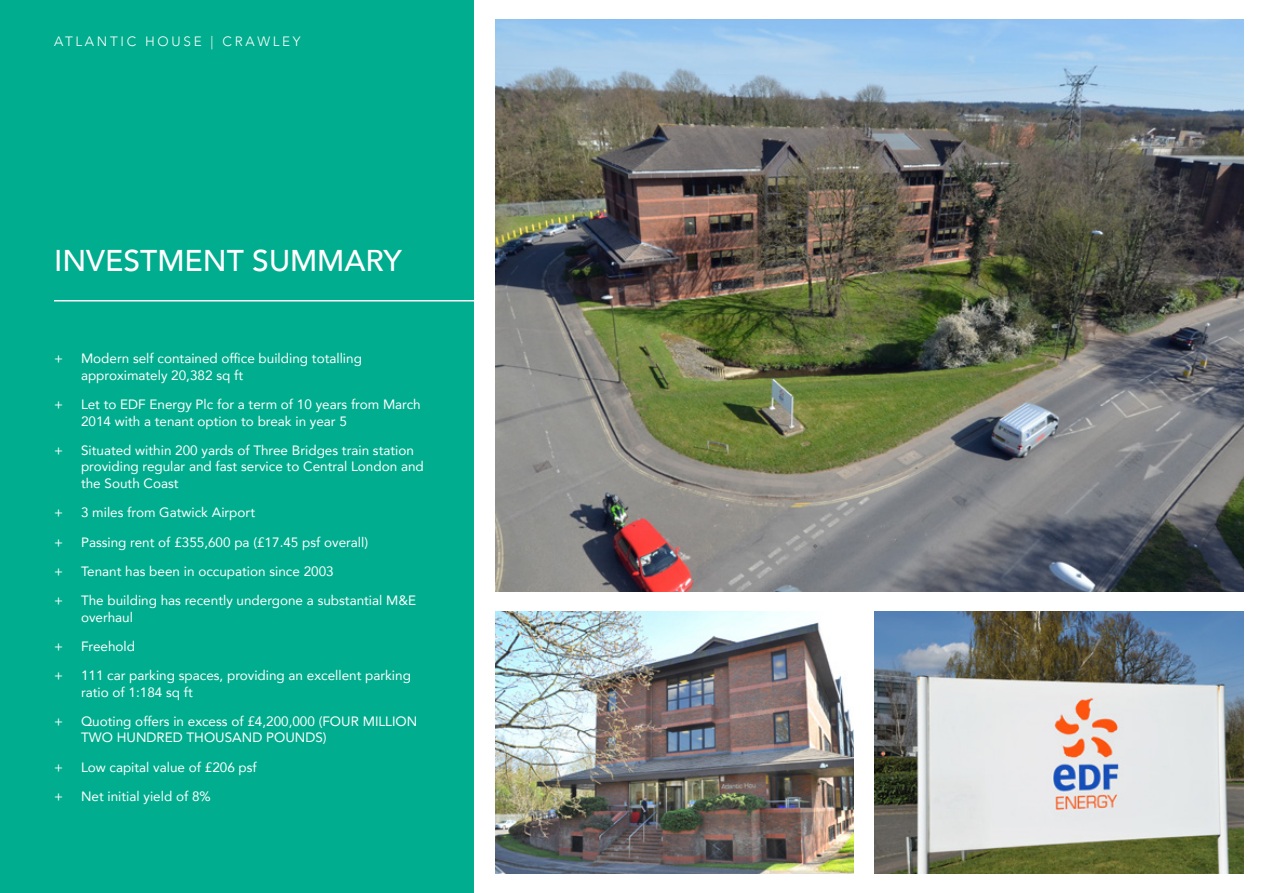
<style>
.page{position:relative;width:1263px;height:893px;background:#fff}
.page>*{position:absolute;margin:0;border:0;box-sizing:border-box;transform-origin:0 0}
.t1{font:500 30px "Avenir";color:#fff}
.t2{font:13.5px/16.5px "Avenir";color:#fff}
.t3{font:300 13.5px "Avenir";letter-spacing:.2em;color:#fff}
</style>
<div class="page">
<img style="left:495px;top:19px;width:749px;height:573px">
<div style="left:0;top:0;width:474px;height:893px;background:#00ad8e"></div>
<hr style="left:54px;top:300px;width:427px;height:1px;background:#fff">
<img style="left:495px;top:612px;width:358px;height:262px">
<img style="left:874px;top:612px;width:370px;height:262px">
<p class="t3" style="left:54px;top:33px;width:248px">ATLANTIC HOUSE | CRAWLEY</p>
<p class="t1" style="left:54px;top:234px;width:349px">INVESTMENT SUMMARY</p>
<p class="t2" style="left:54px;top:350px;width:10px">+</p>
<p class="t2" style="left:81px;top:350px;width:282px">Modern self contained office building totalling approximately 20,382 sq ft</p>
<p class="t2" style="left:54px;top:396px;width:10px">+</p>
<p class="t2" style="left:81px;top:396px;width:341px">Let to EDF Energy Plc for a term of 10 years from March<br>2014 with a tenant option to break in year 5</p>
<p class="t2" style="left:54px;top:442px;width:10px">+</p>
<p class="t2" style="left:81px;top:442px;width:344px">Situated within 200 yards of Three Bridges train station providing regular and fast service to Central London and the South Coast</p>
<p class="t2" style="left:54px;top:504px;width:10px">+</p>
<p class="t2" style="left:81px;top:504px;width:176px">3 miles from Gatwick Airport</p>
<p class="t2" style="left:54px;top:533px;width:10px">+</p>
<p class="t2" style="left:81px;top:533px;width:289px">Passing rent of £355,600 pa (£17.45 psf overall)</p>
<p class="t2" style="left:54px;top:562px;width:10px">+</p>
<p class="t2" style="left:81px;top:562px;width:254px">Tenant has been in occupation since 2003</p>
<p class="t2" style="left:54px;top:592px;width:10px">+</p>
<p class="t2" style="left:81px;top:592px;width:337px">The building has recently undergone a substantial M&amp;E overhaul</p>
<p class="t2" style="left:54px;top:637px;width:10px">+</p>
<p class="t2" style="left:81px;top:637px;width:56px">Freehold</p>
<p class="t2" style="left:54px;top:667px;width:10px">+</p>
<p class="t2" style="left:81px;top:667px;width:331px">111 car parking spaces, providing an excellent parking ratio of 1:184 sq ft</p>
<p class="t2" style="left:54px;top:712px;width:10px">+</p>
<p class="t2" style="left:81px;top:712px;width:338px">Quoting offers in excess of £4,200,000 (FOUR MILLION<br>TWO HUNDRED THOUSAND POUNDS)</p>
<p class="t2" style="left:54px;top:758px;width:10px">+</p>
<p class="t2" style="left:81px;top:758px;width:177px">Low capital value of £206 psf</p>
<p class="t2" style="left:54px;top:787px;width:10px">+</p>
<p class="t2" style="left:81px;top:787px;width:131px">Net initial yield of 8%</p>
</div>
